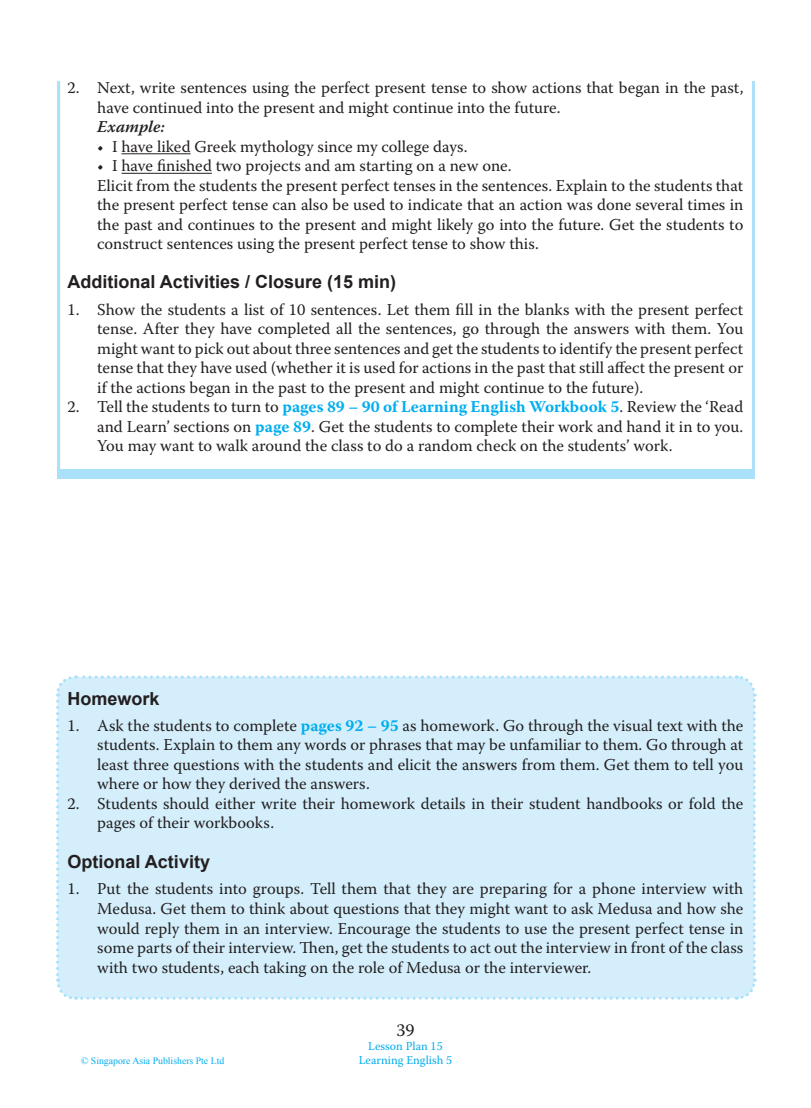
<style>
.page{position:relative;width:811px;height:1108px;background:#fff}
.page>*{position:absolute;margin:0;border:0;box-sizing:border-box;transform-origin:0 0}
.little_title{font:700 18px "Arial";color:#231f20}
.t1{font:18px "Warnock Pro";color:#231f20}
._1{font:16.5px/19.5px "Warnock Pro";color:#231f20;text-align:justify}
._1-2{font:italic 600 16.5px "Warnock Pro";color:#231f20}
.t2{font:12px "Warnock Pro";color:#00aeef}
.t3{font:9.75px "Times New Roman";color:#00aeef}
.s1{font-weight:700;color:#00aeef}
</style>
<div class="page">
<svg style="left:57px;top:81px;width:698px;height:398px"></svg>
<div style="left:57px;top:469px;width:697px;height:9px;background:#aae0f9"></div>
<hr style="left:121px;top:153px;width:69px;height:1px;background:#231f20">
<hr style="left:121px;top:173px;width:91px;height:1px;background:#231f20">
<div style="left:56px;top:675px;width:701px;height:325px;background:#d4effb"></div>
<p class="_1" style="left:97px;top:78px;width:647px;text-indent:-30px">2. Next, write sentences using the perfect present tense to show actions that began in the past, have continued into the present and might continue into the future.</p>
<p class="_1-2" style="left:97px;top:117px;width:69px">Example:</p>
<p class="_1" style="left:97px;top:136px;width:371px">• I have liked Greek mythology since my college days.</p>
<p class="_1" style="left:97px;top:156px;width:415px">• I have finished two projects and am starting on a new one.</p>
<p class="_1" style="left:97px;top:175px;width:647px">Elicit from the students the present perfect tenses in the sentences. Explain to the students that the present perfect tense can also be used to indicate that an action was done several times in the past and continues to the present and might likely go into the future. Get the students to construct sentences using the present perfect tense to show this.</p>
<p class="little_title" style="left:67px;top:270px;width:330px">Additional Activities / Closure (15 min)</p>
<p class="_1" style="left:97px;top:299px;width:647px;text-indent:-30px">1. Show the students a list of 10 sentences. Let them fill in the blanks with the present perfect tense. After they have completed all the sentences, go through the answers with them. You might want to pick out about three sentences and get the students to identify the present perfect tense that they have used (whether it is used for actions in the past that still affect the present or if the actions began in the past to the present and might continue to the future).</p>
<p class="_1" style="left:97px;top:396px;width:647px;text-indent:-30px">2. Tell the students to turn to <span class="s1">pages 89 – 90 of Learning English Workbook 5</span>. Review the ‘Read and Learn’ sections on <span class="s1">page 89</span>. Get the students to complete their work and hand it in to you.<br>You may want to walk around the class to do a random check on the students’ work.</p>
<p class="little_title" style="left:67px;top:686px;width:94px">Homework</p>
<p class="_1" style="left:97px;top:715px;width:647px;text-indent:-30px">1. Ask the students to complete <span class="s1">pages 92 – 95</span> as homework. Go through the visual text with the students. Explain to them any words or phrases that may be unfamiliar to them. Go through at least three questions with the students and elicit the answers from them. Get them to tell you where or how they derived the answers.</p>
<p class="_1" style="left:97px;top:793px;width:647px;text-indent:-30px">2. Students should either write their homework details in their student handbooks or fold the pages of their workbooks.</p>
<p class="little_title" style="left:67px;top:849px;width:144px">Optional Activity</p>
<p class="_1" style="left:97px;top:878px;width:647px;text-indent:-30px">1. Put the students into groups. Tell them that they are preparing for a phone interview with Medusa. Get them to think about questions that they might want to ask Medusa and how she would reply them in an interview. Encourage the students to use the present perfect tense in some parts of their interview. Then, get the students to act out the interview in front of the class with two students, each taking on the role of Medusa or the interviewer.</p>
<p class="t3" style="left:81px;top:1054px;width:145px">© Singapore Asia Publishers Pte Ltd</p>
<p class="t1" style="left:396px;top:1018px;width:18px">39</p>
<p class="t2" style="left:368px;top:1038px;width:76px">Lesson Plan 15</p>
<p class="t2" style="left:358px;top:1052px;width:95px">Learning English 5</p>
</div>
